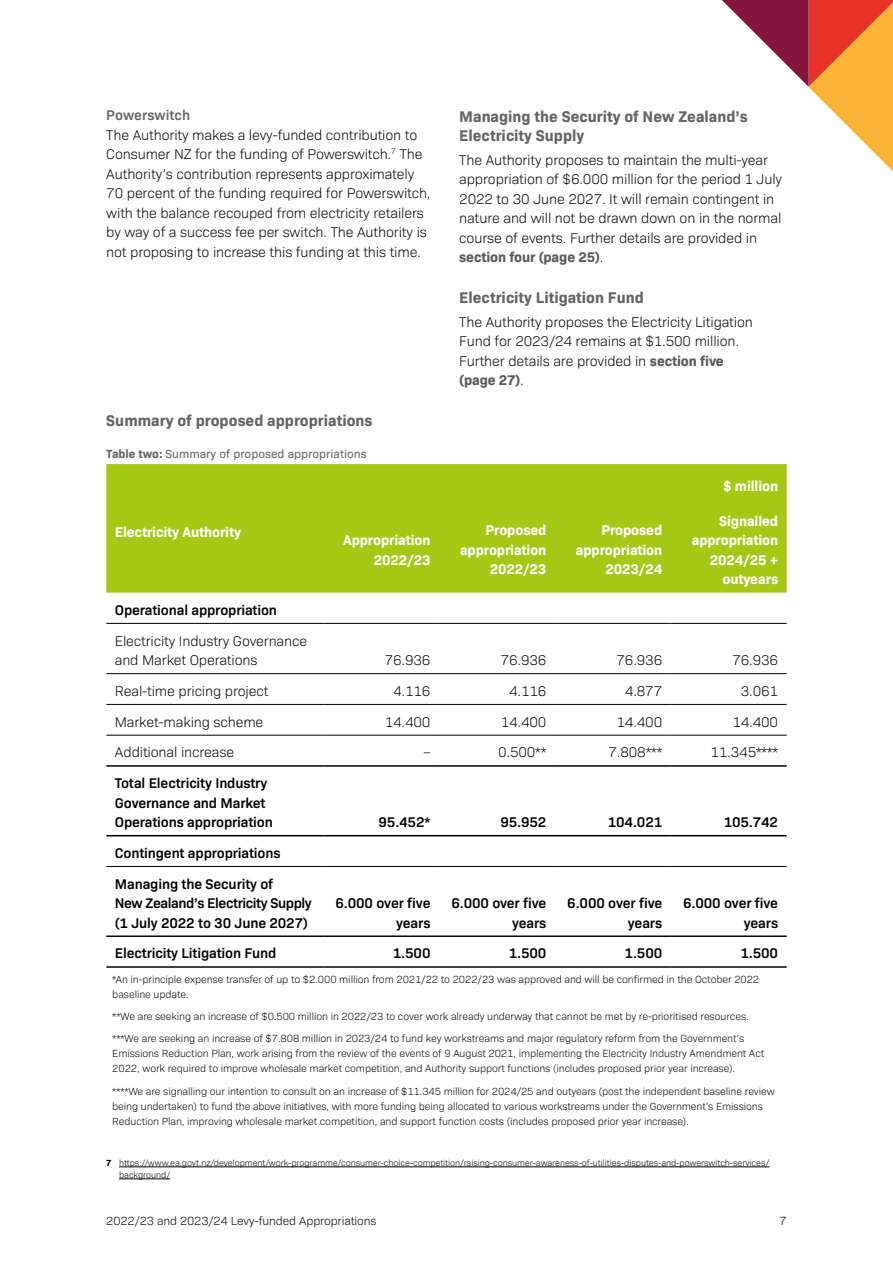
<style>
.page{position:relative;width:893px;height:1263px;background:#fff}
.page>*{position:absolute;margin:0;border:0;box-sizing:border-box;transform-origin:0 0}
.t1{font:700 15.75px/19.5px "Bio Sans";color:#636466}
.t2{font:300 14.25px/19.5px "Bio Sans";letter-spacing:-.01em;color:#000}
.t3{font:600 14.25px/19.5px "Bio Sans";letter-spacing:-.01em;color:#000;text-align:right}
.t4{font:700 14.25px/19.5px "Bio Sans";letter-spacing:-.01em;color:#fff;text-align:right}
.t5{font:600 14.25px "Bio Sans";color:#636466}
.t6{font:300 12px "Bio Sans";letter-spacing:-.01em;color:#000}
.t7{font:12px "Bio Sans";color:#636466}
.t8{font:300 10.5px/15px "Bio Sans";letter-spacing:-.01em;color:#000}
.t9{font:300 9px/12px "Bio Sans";letter-spacing:-.01em;color:#000}
.s1{font-weight:700}
.s2{font-weight:700;color:#58595b}
</style>
<div class="page">
<svg style="left:722px;top:0;width:171px;height:171px"></svg>
<hr style="left:119px;top:1166px;width:650px;height:1px;background:#000">
<hr style="left:119px;top:1178px;width:51px;height:1px;background:#000">
<div style="left:106px;top:464px;width:681px;height:129px;background:#a6c714"></div>
<hr style="left:106px;top:866px;width:217px;height:1px;background:#000">
<hr style="left:323px;top:866px;width:116px;height:1px;background:#000">
<hr style="left:439px;top:866px;width:116px;height:1px;background:#000">
<hr style="left:555px;top:866px;width:116px;height:1px;background:#000">
<hr style="left:671px;top:866px;width:116px;height:1px;background:#000">
<hr style="left:106px;top:623px;width:217px;height:1px;background:#000">
<hr style="left:323px;top:623px;width:116px;height:1px;background:#000">
<hr style="left:439px;top:623px;width:116px;height:1px;background:#000">
<hr style="left:555px;top:623px;width:116px;height:1px;background:#000">
<hr style="left:671px;top:623px;width:116px;height:1px;background:#000">
<hr style="left:106px;top:673px;width:217px;height:1px;background:#000">
<hr style="left:323px;top:673px;width:116px;height:1px;background:#000">
<hr style="left:439px;top:673px;width:116px;height:1px;background:#000">
<hr style="left:555px;top:673px;width:116px;height:1px;background:#000">
<hr style="left:671px;top:673px;width:116px;height:1px;background:#000">
<hr style="left:106px;top:704px;width:217px;height:1px;background:#000">
<hr style="left:323px;top:704px;width:116px;height:1px;background:#000">
<hr style="left:439px;top:704px;width:116px;height:1px;background:#000">
<hr style="left:555px;top:704px;width:116px;height:1px;background:#000">
<hr style="left:671px;top:704px;width:116px;height:1px;background:#000">
<hr style="left:106px;top:735px;width:217px;height:1px;background:#000">
<hr style="left:323px;top:735px;width:116px;height:1px;background:#000">
<hr style="left:439px;top:735px;width:116px;height:1px;background:#000">
<hr style="left:555px;top:735px;width:116px;height:1px;background:#000">
<hr style="left:671px;top:735px;width:116px;height:1px;background:#000">
<hr style="left:106px;top:765px;width:217px;height:2px;background:#000">
<hr style="left:323px;top:765px;width:116px;height:2px;background:#000">
<hr style="left:439px;top:765px;width:116px;height:2px;background:#000">
<hr style="left:555px;top:765px;width:116px;height:2px;background:#000">
<hr style="left:671px;top:765px;width:116px;height:2px;background:#000">
<hr style="left:106px;top:835px;width:217px;height:1px;background:#000">
<hr style="left:323px;top:835px;width:116px;height:1px;background:#000">
<hr style="left:439px;top:835px;width:116px;height:1px;background:#000">
<hr style="left:555px;top:835px;width:116px;height:1px;background:#000">
<hr style="left:671px;top:835px;width:116px;height:1px;background:#000">
<hr style="left:106px;top:935px;width:217px;height:2px;background:#000">
<hr style="left:323px;top:935px;width:116px;height:2px;background:#000">
<hr style="left:439px;top:935px;width:116px;height:2px;background:#000">
<hr style="left:555px;top:935px;width:116px;height:2px;background:#000">
<hr style="left:671px;top:935px;width:116px;height:2px;background:#000">
<hr style="left:106px;top:966px;width:217px;height:2px;background:#000">
<hr style="left:323px;top:966px;width:116px;height:2px;background:#000">
<hr style="left:439px;top:966px;width:116px;height:2px;background:#000">
<hr style="left:555px;top:966px;width:116px;height:2px;background:#000">
<hr style="left:671px;top:966px;width:116px;height:2px;background:#000">
<h2 class="t5" style="left:106px;top:104px;width:85px">Powerswitch</h2>
<p class="t2" style="left:106px;top:124px;width:326px">The Authority makes a levy-funded contribution to Consumer NZ for the funding of Powerswitch.<sup>7</sup> The Authority’s contribution represents approximately 70 percent of the funding required for Powerswitch, with the balance recouped from electricity retailers by way of a success fee per switch. The Authority is not proposing to increase this funding at this time.</p>
<h1 class="t1" style="left:106px;top:409px;width:268px">Summary of proposed appropriations</h1>
<p class="t7" style="left:106px;top:445px;width:262px"><span class="s1">Table two:</span> Summary of proposed appropriations</p>
<h1 class="t1" style="left:459px;top:105px;width:290px">Managing the Security of New Zealand’s<br>Electricity Supply</h1>
<p class="t2" style="left:459px;top:149px;width:324px">The Authority proposes to maintain the multi-year appropriation of $6.000 million for the period 1 July 2022 to 30 June 2027. It will remain contingent in nature and will not be drawn down on in the normal course of events. Further details are provided in <span class="s2">section four (page 25)</span>.</p>
<h1 class="t1" style="left:459px;top:286px;width:186px">Electricity Litigation Fund</h1>
<h2 class="t2" style="left:459px;top:311px;width:295px">The Authority proposes the Electricity Litigation Fund for 2023/24 remains at $1.500 million.<br>Further details are provided in <span class="s2">section five (page 27)</span>.</h2>
<h2 class="t4" style="left:723px;top:475px;width:56px">$ million</h2>
<h2 class="t4" style="left:115px;top:521px;width:128px">Electricity Authority</h2>
<h2 class="t3" style="left:115px;top:599px;width:164px">Operational appropriation</h2>
<h2 class="t2" style="left:115px;top:630px;width:194px">Electricity Industry Governance and Market Operations</h2>
<h2 class="t4" style="left:343px;top:529px;width:89px">Appropriation<br>2022/23</h2>
<h2 class="t4" style="left:460px;top:519px;width:88px">Proposed appropriation<br>2022/23</h2>
<h2 class="t4" style="left:576px;top:519px;width:88px">Proposed appropriation<br>2023/24</h2>
<h2 class="t4" style="left:692px;top:510px;width:88px">Signalled appropriation<br>2024/25 + outyears</h2>
<h2 class="t2" style="left:385px;top:649px;width:47px">76.936</h2>
<h2 class="t2" style="left:501px;top:649px;width:47px">76.936</h2>
<h2 class="t2" style="left:616px;top:649px;width:47px">76.936</h2>
<h2 class="t2" style="left:732px;top:649px;width:47px">76.936</h2>
<h2 class="t2" style="left:115px;top:680px;width:155px">Real-time pricing project</h2>
<h2 class="t2" style="left:393px;top:680px;width:39px">4.116</h2>
<h2 class="t2" style="left:509px;top:680px;width:39px">4.116</h2>
<h2 class="t2" style="left:625px;top:680px;width:39px">4.877</h2>
<h2 class="t2" style="left:741px;top:680px;width:39px">3.061</h2>
<h2 class="t2" style="left:115px;top:711px;width:150px">Market-making scheme</h2>
<h2 class="t2" style="left:385px;top:711px;width:47px">14.400</h2>
<h2 class="t2" style="left:501px;top:711px;width:47px">14.400</h2>
<h2 class="t2" style="left:616px;top:711px;width:47px">14.400</h2>
<h2 class="t2" style="left:732px;top:711px;width:47px">14.400</h2>
<h2 class="t2" style="left:115px;top:742px;width:121px">Additional increase</h2>
<h2 class="t2" style="left:423px;top:742px;width:9px">–</h2>
<h2 class="t2" style="left:498px;top:742px;width:50px">0.500**</h2>
<h2 class="t2" style="left:608px;top:742px;width:55px">7.808***</h2>
<h2 class="t2" style="left:710px;top:742px;width:69px">11.345****</h2>
<h2 class="t3" style="left:115px;top:772px;width:160px;text-align:left">Total Electricity Industry<br>Governance and Market<br>Operations appropriation</h2>
<h2 class="t3" style="left:379px;top:811px;width:53px">95.452*</h2>
<h2 class="t3" style="left:500px;top:811px;width:48px">95.952</h2>
<h2 class="t3" style="left:608px;top:811px;width:56px">104.021</h2>
<h2 class="t3" style="left:724px;top:811px;width:56px">105.742</h2>
<h2 class="t3" style="left:115px;top:836px;width:167px;line-height:30.8px;text-align:left">Contingent appropriations<br>Managing the Security of</h2>
<h2 class="t3" style="left:115px;top:892px;width:199px;text-align:left">New Zealand’s Electricity Supply (1 July 2022 to 30 June 2027)</h2>
<h2 class="t3" style="left:336px;top:892px;width:97px">6.000 over five years</h2>
<h2 class="t3" style="left:451px;top:892px;width:97px">6.000 over five years</h2>
<h2 class="t3" style="left:567px;top:892px;width:97px">6.000 over five years</h2>
<h2 class="t3" style="left:683px;top:892px;width:97px">6.000 over five years</h2>
<h2 class="t3" style="left:115px;top:943px;width:163px">Electricity Litigation Fund</h2>
<h2 class="t3" style="left:393px;top:943px;width:39px">1.500</h2>
<h2 class="t3" style="left:509px;top:943px;width:39px">1.500</h2>
<h2 class="t3" style="left:625px;top:943px;width:39px">1.500</h2>
<h2 class="t3" style="left:740px;top:943px;width:39px">1.500</h2>
<p class="t8" style="left:112px;top:971px;width:648px">*An in-principle expense transfer of up to $2.000 million from 2021/22 to 2022/23 was approved and will be confirmed in the October 2022 baseline update.</p>
<p class="t8" style="left:112px;top:1005px;width:638px;line-height:22.2px">**We are seeking an increase of $0.500 million in 2022/23 to cover work already underway that cannot be met by re-prioritised resources. ***We are seeking an increase of $7.808 million in 2023/24 to fund key workstreams and major regulatory reform from the Government’s</p>
<p class="t8" style="left:112px;top:1045px;width:653px">Emissions Reduction Plan, work arising from the review of the events of 9 August 2021, implementing the Electricity Industry Amendment Act<br>2022, work required to improve wholesale market competition, and Authority support functions (includes proposed prior year increase).</p>
<p class="t8" style="left:112px;top:1083px;width:664px">****We are signalling our intention to consult on an increase of $11.345 million for 2024/25 and outyears (post the independent baseline review being undertaken) to fund the above initiatives, with more funding being allocated to various workstreams under the Government’s Emissions<br>Reduction Plan, improving wholesale market competition, and support function costs (includes proposed prior year increase).</p>
<p class="t9" style="left:119px;top:1156px;width:652px;text-indent:-13px"><span class="s1">7</span> https://www.ea.govt.nz/development/work-programme/consumer-choice-competition/raising-consumer-awareness-of-utilities-disputes-and-powerswitch-services/ background/</p>
<p class="t6" style="left:106px;top:1212px;width:272px">2022/23 and 2023/24 Levy-funded Appropriations</p>
<p class="t6" style="left:779px;top:1212px;width:9px">7</p>
</div>
